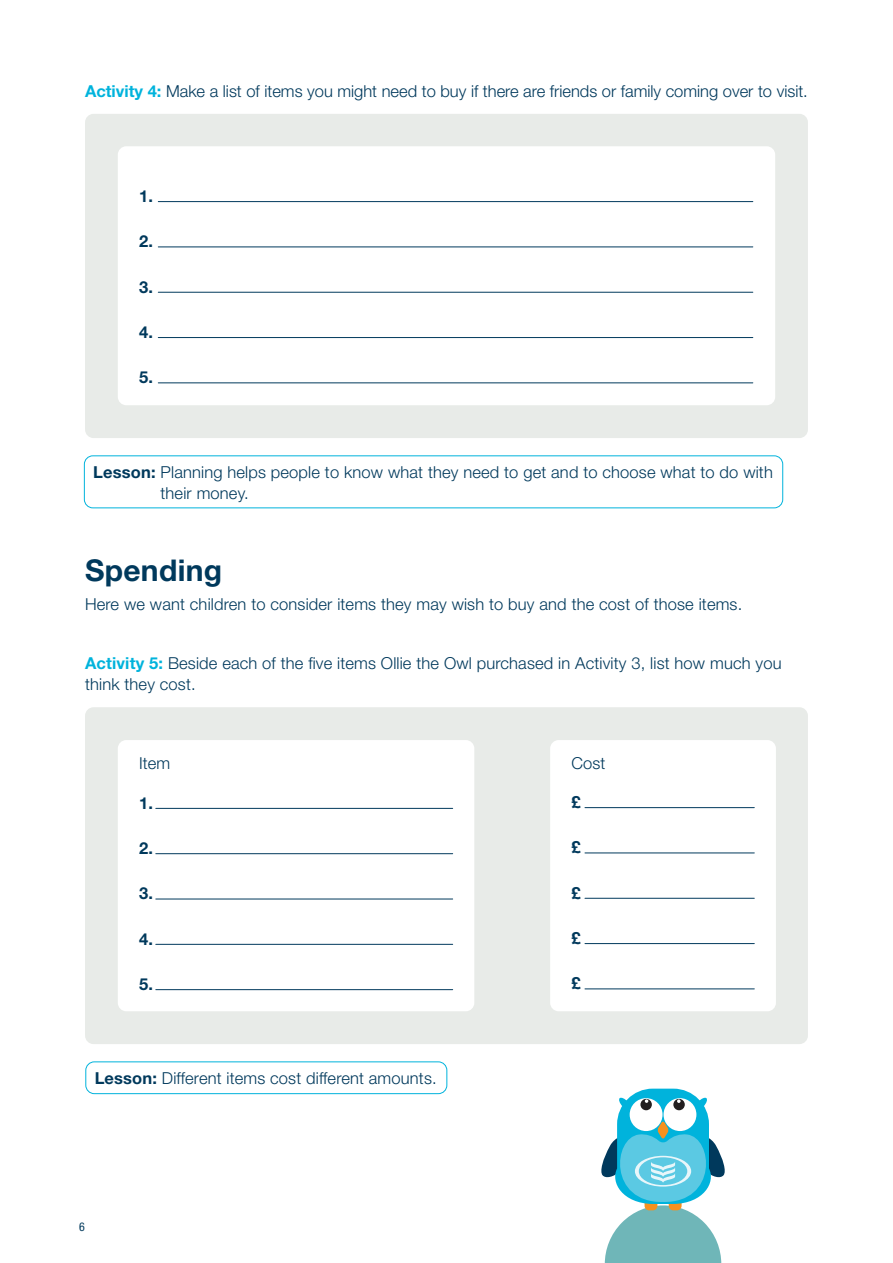
<style>
.page{position:relative;width:893px;height:1263px;background:#fff}
.page>*{position:absolute;margin:0;border:0;box-sizing:border-box;transform-origin:0 0}
.t1{font:700 30px "Helvetica Neue LT Std";letter-spacing:.01em;color:#00395c}
.t2{font:300 16.5px/21px "Helvetica Neue LT Std";letter-spacing:.01em;color:#00395c}
.t3{font:700 16.5px "Helvetica Neue LT Std";color:#00395c}
.t4{font:condensed 12px "Helvetica Neue LT Std";color:#00395c}
.s1{font-weight:700;color:#00b3dc}
.s2{font-weight:700}
</style>
<div class="page">
<div style="left:85px;top:114px;width:723px;height:324px;background:#e8ebe8;border-radius:9px"></div>
<div style="left:118px;top:146px;width:657px;height:259px;background:#fff;border-radius:9px"></div>
<hr style="left:158px;top:201px;width:595px;height:1px;background:#00395c">
<hr style="left:158px;top:247px;width:595px;height:1px;background:#00395c">
<hr style="left:158px;top:292px;width:595px;height:1px;background:#00395c">
<hr style="left:158px;top:337px;width:595px;height:1px;background:#00395c">
<hr style="left:158px;top:382px;width:595px;height:1px;background:#00395c">
<div style="left:84px;top:455px;width:699px;height:53px;border:1px solid #00b3dc;border-radius:9px"></div>
<div style="left:85px;top:707px;width:723px;height:337px;background:#e8ebe8;border-radius:9px"></div>
<div style="left:118px;top:740px;width:356px;height:271px;background:#fff;border-radius:9px"></div>
<hr style="left:156px;top:808px;width:297px;height:1px;background:#00395c">
<hr style="left:156px;top:853px;width:297px;height:1px;background:#00395c">
<hr style="left:156px;top:899px;width:297px;height:1px;background:#00395c">
<hr style="left:156px;top:944px;width:297px;height:1px;background:#00395c">
<hr style="left:156px;top:989px;width:297px;height:1px;background:#00395c">
<div style="left:550px;top:740px;width:226px;height:271px;background:#fff;border-radius:9px"></div>
<hr style="left:585px;top:807px;width:169px;height:1px;background:#00395c">
<hr style="left:585px;top:852px;width:169px;height:1px;background:#00395c">
<hr style="left:585px;top:898px;width:169px;height:1px;background:#00395c">
<hr style="left:585px;top:943px;width:169px;height:1px;background:#00395c">
<hr style="left:585px;top:988px;width:169px;height:1px;background:#00395c">
<div style="left:85px;top:1061px;width:362px;height:33px;border:1px solid #00b3dc;border-radius:9px"></div>
<svg style="left:601px;top:1089px;width:124px;height:174px"></svg>
<p class="t2" style="left:85px;top:80px;width:724px"><span class="s1">Activity 4:</span> Make a list of items you might need to buy if there are friends or family coming over to visit.</p>
<p class="t3" style="left:139px;top:186px;width:15px">1.</p>
<p class="t3" style="left:139px;top:231px;width:15px">2.</p>
<p class="t3" style="left:139px;top:276px;width:15px">3.</p>
<p class="t3" style="left:139px;top:322px;width:15px">4.</p>
<p class="t3" style="left:139px;top:367px;width:15px">5.</p>
<p class="t2" style="left:161px;top:461px;width:614px;text-indent:-67px"><span class="s2">Lesson:</span> Planning helps people to know what they need to get and to choose what to do with their money.</p>
<p class="t1" style="left:85px;top:551px;width:139px">Spending</p>
<p class="t2" style="left:85px;top:593px;width:659px">Here we want children to consider items they may wish to buy and the cost of those items.</p>
<p class="t2" style="left:85px;top:652px;width:698px"><span class="s1">Activity 5:</span> Beside each of the five items Ollie the Owl purchased in Activity 3, list how much you think they cost.</p>
<p class="t2" style="left:139px;top:752px;width:33px">Item</p>
<p class="t2" style="left:571px;top:752px;width:36px">Cost</p>
<p class="t3" style="left:139px;top:793px;width:15px">1.</p>
<p class="t3" style="left:139px;top:838px;width:15px">2.</p>
<p class="t3" style="left:139px;top:883px;width:15px">3.</p>
<p class="t3" style="left:139px;top:929px;width:15px">4.</p>
<p class="t3" style="left:139px;top:974px;width:15px">5.</p>
<p class="t2" style="left:95px;top:1067px;width:343px"><span class="s2">Lesson:</span> Different items cost different amounts.</p>
<p class="t4" style="left:79px;top:1220px;width:7px">6</p>
<p class="t3" style="left:571px;top:792px;width:11px">£</p>
<p class="t3" style="left:571px;top:837px;width:11px">£</p>
<p class="t3" style="left:571px;top:882px;width:11px">£</p>
<p class="t3" style="left:571px;top:928px;width:11px">£</p>
<p class="t3" style="left:571px;top:973px;width:11px">£</p>
</div>
